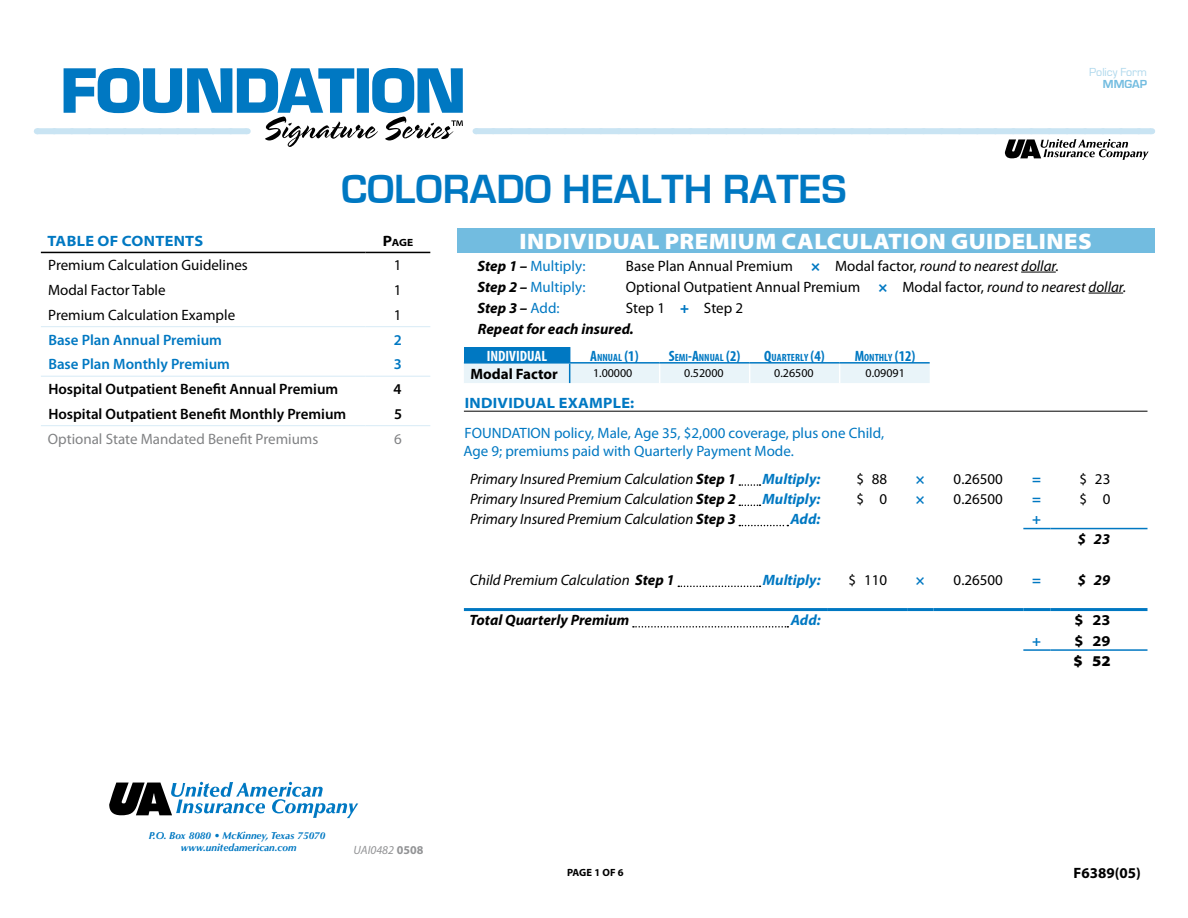
<style>
.page{position:relative;width:1188px;height:918px;background:#fff}
.page>*{position:absolute;margin:0;border:0;box-sizing:border-box;transform-origin:0 0}
.t1{font:700 42px "Eurostile";color:#0078c2}
.t2{font:900 semi-expanded 22.5px "Myriad Pro";letter-spacing:.02em;color:#fff}
.t3{font:15px "Myriad Pro";color:#000}
.t4{font:italic 15px "Myriad Pro";color:#000}
.t5{font:15px/18px "Myriad Pro";color:#0078c2}
.t6{font:600 15px "Myriad Pro";color:#000}
.t7{font:italic 700 15px/21px "Myriad Pro";color:#000}
.t8{font:600 15px "Myriad Pro";color:#0078c2}
.t9{font:italic 700 15px "Myriad Pro";color:#0078c2}
.t10{font:15px "Myriad Pro";color:#818284}
.t11{font:700 semi-expanded 15px "Myriad Pro";letter-spacing:.02em;color:#0078c2}
.t12{font:700 15px "Myriad Pro";color:#000}
.t13{font:700 condensed 15px "Myriad Pro";color:#fff}
.t14{font:700 semi-expanded 15px "Myriad Pro";color:#000}
.t15{font:900 semi-expanded 15px "Myriad Pro";color:#000}
.t16{font:12px "Myriad Pro";color:#000}
.t17{font:italic 12px "Myriad Pro";color:#939496}
.t18{font:12px "Eurostile";color:#add7ec}
.t19{font:700 12px "Eurostile";color:#72bce0}
.t20{font:700 condensed 10.5px "Myriad Pro";color:#0078c2}
.t21{font:700 10.5px "Myriad Pro";letter-spacing:-.015em;color:#000}
.t22{font:700 semi-expanded 10.5px "Myriad Pro";color:#000}
.t23{font:italic 700 10.2px/12.1px "Optima LT Std";color:#0078c2;text-align:center}
.s1{font-size:15px}
.s2{font-weight:700;font-style:italic;color:#000}
.s3{font-weight:900;color:#0078c2}
.s4{font-style:italic}
.s5{font-weight:400;font-style:normal;color:#0078c2}
.s6{font-weight:400;font-style:normal}
.s7{font-weight:900;font-style:normal;color:#0078c2}
.s8{font-weight:700}
.s9{font-weight:700;font-style:normal}
</style>
<div class="page">
<div style="left:37px;top:128px;width:210px;height:6px;background:#c9e4f3"></div>
<svg style="left:54px;top:68px;width:409px;height:79px"></svg>
<div style="left:476px;top:128px;width:675px;height:6px;background:#c9e4f3"></div>
<svg style="left:493px;top:128px;width:659px;height:32px"></svg>
<svg style="left:109px;top:782px;width:249px;height:36px"></svg>
<hr style="left:41px;top:326px;width:325px;height:1px;background:#d7ebf6">
<hr style="left:366px;top:326px;width:64px;height:1px;background:#d7ebf6">
<hr style="left:41px;top:376px;width:325px;height:1px;background:#d7ebf6">
<hr style="left:366px;top:376px;width:64px;height:1px;background:#d7ebf6">
<hr style="left:41px;top:425px;width:325px;height:1px;background:#d7ebf6">
<hr style="left:366px;top:425px;width:64px;height:1px;background:#d7ebf6">
<hr style="left:41px;top:252px;width:325px;height:1px;background:#000">
<hr style="left:366px;top:252px;width:64px;height:1px;background:#000">
<div style="left:457px;top:228px;width:697px;height:25px;background:#72bce0"></div>
<hr style="left:1021px;top:272px;width:35px;height:1px;background:#000">
<hr style="left:1089px;top:293px;width:34px;height:1px;background:#000">
<svg style="left:464px;top:347px;width:466px;height:36px"></svg>
<hr style="left:464px;top:362px;width:106px;height:2px;background:#0078c2">
<hr style="left:570px;top:362px;width:90px;height:2px;background:#0078c2">
<hr style="left:660px;top:362px;width:90px;height:2px;background:#0078c2">
<hr style="left:750px;top:362px;width:90px;height:2px;background:#0078c2">
<hr style="left:840px;top:362px;width:90px;height:2px;background:#0078c2">
<hr style="left:464px;top:411px;width:684px;height:1px;background:#000">
<hr style="left:1023px;top:649px;width:27px;height:2px;background:#0078c2">
<hr style="left:1050px;top:649px;width:98px;height:2px;background:#0078c2">
<hr style="left:464px;top:608px;width:363px;height:3px;background:#0078c2">
<hr style="left:827px;top:608px;width:80px;height:3px;background:#0078c2">
<hr style="left:907px;top:608px;width:27px;height:3px;background:#0078c2">
<hr style="left:934px;top:608px;width:89px;height:3px;background:#0078c2">
<hr style="left:1023px;top:608px;width:27px;height:3px;background:#0078c2">
<hr style="left:1050px;top:608px;width:98px;height:3px;background:#0078c2">
<svg style="left:1023px;top:528px;width:27px;height:1px"></svg>
<hr style="left:1050px;top:528px;width:98px;height:1px;background:#0078c2">
<svg style="left:739px;top:484px;width:21px;height:2px"></svg>
<svg style="left:739px;top:505px;width:21px;height:1px"></svg>
<svg style="left:739px;top:525px;width:49px;height:1px"></svg>
<svg style="left:678px;top:586px;width:82px;height:1px"></svg>
<svg style="left:633px;top:626px;width:155px;height:2px"></svg>
<h1 class="t1" style="left:341px;top:166px;width:507px">COLORADO HEALTH RATES</h1>
<p class="t18" style="left:1089px;top:66px;width:59px">Policy Form</p>
<p class="t19" style="left:1103px;top:78px;width:46px">MMGAP</p>
<p class="t11" style="left:48px;top:232px;width:157px">TABLE OF CONTENTS</p>
<p class="t22" style="left:383px;top:236px;width:32px"><span class="s1">P</span>AGE</p>
<p class="t3" style="left:48px;top:256px;width:201px">Premium Calculation Guidelines</p>
<p class="t3" style="left:394px;top:256px;width:9px">1</p>
<p class="t3" style="left:48px;top:281px;width:119px">Modal Factor Table</p>
<p class="t3" style="left:394px;top:281px;width:9px">1</p>
<p class="t3" style="left:48px;top:306px;width:188px">Premium Calculation Example</p>
<p class="t3" style="left:394px;top:306px;width:9px">1</p>
<p class="t8" style="left:48px;top:330px;width:175px">Base Plan Annual Premium</p>
<p class="t8" style="left:394px;top:330px;width:10px">2</p>
<p class="t8" style="left:48px;top:355px;width:183px">Base Plan Monthly Premium</p>
<p class="t8" style="left:394px;top:355px;width:10px">3</p>
<p class="t6" style="left:48px;top:380px;width:291px">Hospital Outpatient Benefit Annual Premium</p>
<p class="t6" style="left:393px;top:380px;width:10px">4</p>
<p class="t6" style="left:48px;top:404px;width:299px">Hospital Outpatient Benefit Monthly Premium</p>
<p class="t6" style="left:394px;top:404px;width:10px">5</p>
<p class="t10" style="left:48px;top:429px;width:272px">Optional State Mandated Benefit Premiums</p>
<p class="t10" style="left:394px;top:429px;width:9px">6</p>
<h2 class="t2" style="left:520px;top:228px;width:574px">INDIVIDUAL PREMIUM CALCULATION GUIDELINES</h2>
<p class="t5" style="left:478px;top:256px;width:110px"><span class="s2">Step 1 –</span> Multiply:</p>
<p class="t3" style="left:626px;top:256px;width:435px">Base Plan Annual Premium <span class="s3">×</span> Modal factor, <span class="s4">round to nearest dollar.</span></p>
<p class="t5" style="left:478px;top:277px;width:110px"><span class="s2">Step 2 –</span> Multiply:</p>
<p class="t3" style="left:626px;top:277px;width:502px">Optional Outpatient Annual Premium <span class="s3">×</span> Modal factor, <span class="s4">round to nearest dollar.</span></p>
<p class="t7" style="left:478px;top:297px;width:84px">Step 3 – <span class="s5">Add:</span></p>
<p class="t7" style="left:478px;top:297px;width:267px;text-indent:148px"><span class="s6">Step 1</span> <span class="s7">+</span> <span class="s6">Step 2<br></span>Repeat for each insured.</p>
<p class="t13" style="left:487px;top:346px;width:62px">INDIVIDUAL</p>
<p class="t20" style="left:590px;top:351px;width:13px"><span class="s1">A</span>NNUAL</p>
<p class="t20" style="left:624px;top:351px;width:81px"><span class="s1">(1) S</span>EMI<span class="s1">-A</span>NNUAL</p>
<p class="t20" style="left:726px;top:351px;width:100px"><span class="s1">(2) Q</span>UARTERLY <span class="s1">(4)</span></p>
<p class="t20" style="left:855px;top:351px;width:62px"><span class="s1">M</span>ONTHLY <span class="s1">(12)</span></p>
<p class="t12" style="left:471px;top:364px;width:89px">Modal Factor</p>
<p class="t16" style="left:593px;top:366px;width:41px">1.00000</p>
<p class="t16" style="left:684px;top:366px;width:41px">0.52000</p>
<p class="t16" style="left:774px;top:366px;width:41px">0.26500</p>
<p class="t16" style="left:866px;top:366px;width:41px">0.09091</p>
<p class="t11" style="left:465px;top:394px;width:171px">INDIVIDUAL EXAMPLE:</p>
<p class="t5" style="left:463px;top:424px;width:422px">FOUNDATION policy, Male, Age 35, $2,000 coverage, plus one Child,<br>Age 9; premiums paid with Quarterly Payment Mode.</p>
<p class="t4" style="left:470px;top:469px;width:267px">Primary Insured Premium Calculation <span class="s8">Step 1</span></p>
<p class="t9" style="left:763px;top:469px;width:59px">Multiply:</p>
<p class="t3" style="left:856px;top:469px;width:32px">$ 88</p>
<p class="t9" style="left:916px;top:469px;width:10px">×</p>
<p class="t3" style="left:954px;top:469px;width:51px">0.26500</p>
<p class="t9" style="left:1032px;top:469px;width:10px">=</p>
<p class="t3" style="left:1080px;top:469px;width:32px">$ 23</p>
<p class="t4" style="left:470px;top:490px;width:267px">Primary Insured Premium Calculation <span class="s8">Step 2</span></p>
<p class="t9" style="left:763px;top:489px;width:59px">Multiply:</p>
<p class="t3" style="left:856px;top:490px;width:32px">$ 0</p>
<p class="t9" style="left:916px;top:489px;width:10px">×</p>
<p class="t3" style="left:954px;top:490px;width:51px">0.26500</p>
<p class="t9" style="left:1032px;top:489px;width:10px">=</p>
<p class="t3" style="left:1080px;top:490px;width:32px">$ 0</p>
<p class="t4" style="left:470px;top:510px;width:267px">Primary Insured Premium Calculation <span class="s8">Step 3</span></p>
<p class="t9" style="left:791px;top:509px;width:31px">Add:</p>
<p class="t9" style="left:1032px;top:509px;width:10px">+</p>
<p class="t7" style="left:1078px;top:528px;width:34px">$ 23</p>
<p class="t4" style="left:470px;top:571px;width:207px">Child Premium Calculation <span class="s8">Step 1</span></p>
<p class="t9" style="left:763px;top:570px;width:59px">Multiply:</p>
<p class="t3" style="left:849px;top:571px;width:40px">$ 110</p>
<p class="t9" style="left:916px;top:570px;width:10px">×</p>
<p class="t3" style="left:954px;top:571px;width:51px">0.26500</p>
<p class="t9" style="left:1032px;top:570px;width:10px">=</p>
<p class="t7" style="left:1078px;top:569px;width:34px">$ 29</p>
<p class="t7" style="left:470px;top:609px;width:161px">Total Quarterly Premium</p>
<p class="t9" style="left:791px;top:611px;width:31px">Add:</p>
<p class="t14" style="left:1075px;top:612px;width:37px">$ 23</p>
<p class="t9" style="left:1032px;top:631px;width:10px">+</p>
<p class="t14" style="left:1075px;top:632px;width:37px">$ 29</p>
<p class="t15" style="left:1074px;top:652px;width:38px">$ 52</p>
<p class="t23" style="left:149px;top:830px;width:178px">P.O. Box 8080 • McKinney, Texas 75070 www.unitedamerican.com</p>
<p class="t17" style="left:354px;top:843px;width:71px">UAI0482 <span class="s9">0508</span></p>
<p class="t21" style="left:567px;top:866px;width:58px">PAGE OF 6</p>
<p class="t12" style="left:1073px;top:863px;width:69px">F6389(05)</p>
</div>
